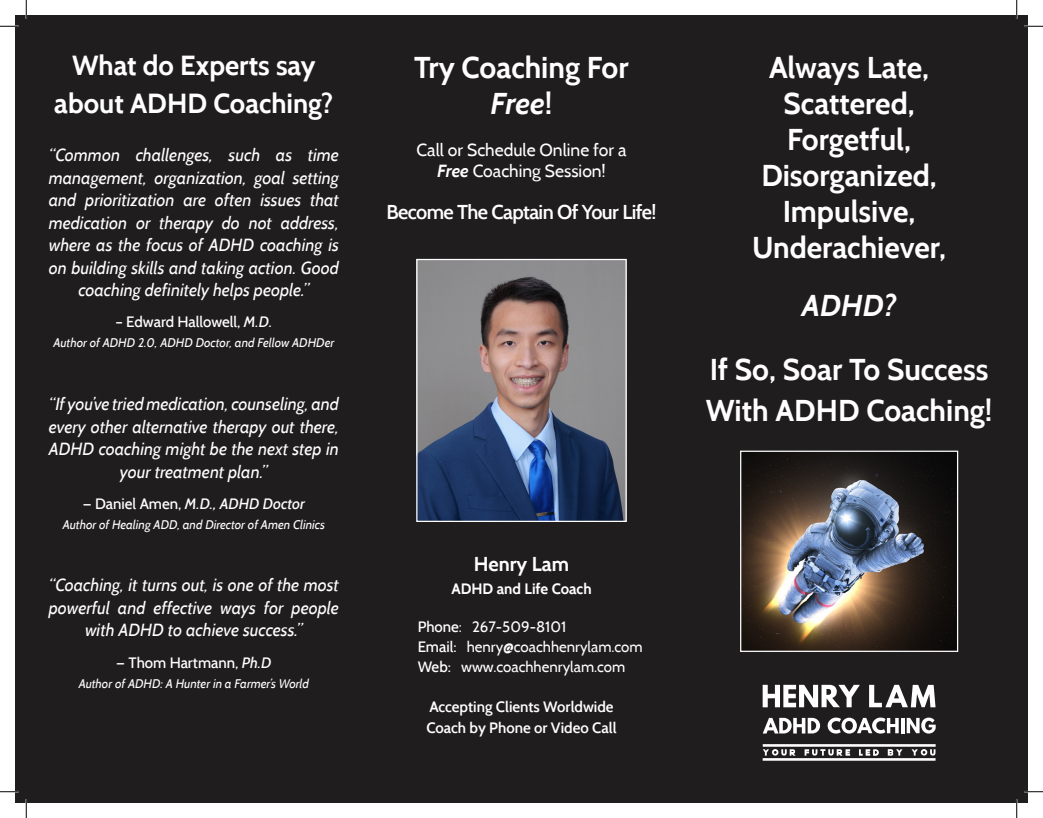
<style>
.page{position:relative;width:1043px;height:818px;background:#fff}
.page>*{position:absolute;margin:0;border:0;box-sizing:border-box;transform-origin:0 0}
.t1{font:700 30px/36px "Cabin";color:#fff;text-align:center}
.t2{font:italic 700 30px "Cabin";color:#fff}
.t3{font:700 27.5px/37.5px "Cabin";color:#fff;text-align:center}
.t4{font:600 20px "Cabin";letter-spacing:-.03em;color:#fff}
.t5{font:700 20px "Cabin";color:#fff}
.t6{font:italic 17.5px/22.5px "Cabin";color:#fff;text-align:center}
.t7{font:17.5px/21px "Cabin";color:#fff;text-align:center}
.t8{font:15px "Cabin";color:#fff}
.t9{font:600 15px "Cabin";color:#fff}
.t10{font:500 15px "Cabin";color:#fff}
.t11{font:italic 500 15px "Cabin";color:#fff}
.t12{font:700 15px "Cabin";color:#fff}
.t13{font:italic 12.5px "Cabin";color:#fff}
.s1{font-style:italic}
.s2{font-style:normal}
.s3{font-weight:700;font-style:italic}
.s4{font-weight:500}
</style>
<div class="page">
<div style="left:15px;top:15px;width:1013px;height:787px;background:#201d1e"></div>
<img style="left:418px;top:261px;width:206px;height:259px">
<div style="left:416px;top:259px;width:210px;height:263px;border:1px solid #fff"></div>
<img style="left:742px;top:452px;width:214px;height:198px">
<div style="left:740px;top:450px;width:218px;height:202px;border:1px solid #fff"></div>
<hr style="left:762px;top:758px;width:173px;height:2px;background:#fff">
<svg style="left:763px;top:749px;width:32px;height:6px"></svg>
<svg style="left:804px;top:749px;width:46px;height:6px"></svg>
<svg style="left:859px;top:749px;width:19px;height:6px"></svg>
<svg style="left:887px;top:749px;width:15px;height:6px"></svg>
<svg style="left:911px;top:749px;width:24px;height:6px"></svg>
<hr style="left:762px;top:744px;width:173px;height:2px;background:#fff">
<svg style="left:762px;top:684px;width:97px;height:23px"></svg>
<svg style="left:869px;top:684px;width:66px;height:23px"></svg>
<svg style="left:827px;top:717px;width:71px;height:16px"></svg>
<hr style="left:901px;top:717px;width:3px;height:16px;background:#fff">
<svg style="left:906px;top:717px;width:29px;height:16px"></svg>
<svg style="left:763px;top:717px;width:57px;height:16px"></svg>
<svg style="left:0;top:25px;width:19px;height:2px"></svg>
<svg style="left:1024px;top:25px;width:18px;height:2px"></svg>
<svg style="left:0;top:790px;width:19px;height:2px"></svg>
<svg style="left:1024px;top:790px;width:18px;height:2px"></svg>
<svg style="left:25px;top:0;width:2px;height:19px"></svg>
<svg style="left:25px;top:799px;width:2px;height:19px"></svg>
<svg style="left:1016px;top:0;width:1px;height:19px"></svg>
<svg style="left:1015px;top:799px;width:2px;height:19px"></svg>
<p class="t3" style="left:54px;top:47px;width:280px">What do Experts say about ADHD Coaching?</p>
<p class="t6" style="left:49px;top:144px;width:292px">“Common challenges, such as time management, organization, goal setting and prioritization are often issues that medication or therapy do not address, where as the focus of ADHD coaching is on building skills and taking action. Good coaching definitely helps people.”</p>
<p class="t10" style="left:115px;top:313px;width:158px">– Edward Hallowell, <span class="s1">M.D.</span></p>
<p class="t13" style="left:53px;top:335px;width:282px">Author of ADHD 2.0, ADHD Doctor, and Fellow ADHDer</p>
<p class="t6" style="left:49px;top:392px;width:292px">“If you’ve tried medication, counseling, and every other alternative therapy out there, ADHD coaching might be the next step in your treatment plan.”</p>
<p class="t11" style="left:83px;top:494px;width:223px"><span class="s2">— Daniel Amen,</span> M.D., ADHD Doctor</p>
<p class="t13" style="left:63px;top:516px;width:264px">Author of Healing ADD, and Director of Amen Clinics</p>
<p class="t6" style="left:49px;top:574px;width:292px">“Coaching, it turns out, is one of the most powerful and effective ways for people with ADHD to achieve success.”</p>
<p class="t10" style="left:116px;top:653px;width:157px">— Thom Hartmann, <span class="s1">Ph.D</span></p>
<p class="t13" style="left:79px;top:675px;width:232px">Author of ADHD: A Hunter in a Farmer’s World</p>
<p class="t1" style="left:414px;top:49px;width:216px">Try Coaching For<br><span class="s1">Free</span>!</p>
<p class="t7" style="left:416px;top:139px;width:211px">Call or Schedule Online for a<br><span class="s3">Free</span> Coaching Session!</p>
<p class="t4" style="left:386px;top:200px;width:271px">Become The Captain Of Your Life!</p>
<p class="t5" style="left:474px;top:551px;width:97px">Henry Lam</p>
<p class="t12" style="left:451px;top:580px;width:142px">ADHD and Life Coach</p>
<p class="t8" style="left:418px;top:617px;width:150px"><span class="s4">Phone</span>: 267-509-8101</p>
<p class="t8" style="left:418px;top:637px;width:226px"><span class="s4">Email:</span> henry@coachhenrylam.com</p>
<p class="t8" style="left:418px;top:657px;width:209px"><span class="s4">Web:</span> www.coachhenrylam.com</p>
<p class="t9" style="left:429px;top:697px;width:186px">Accepting Clients Worldwide</p>
<p class="t9" style="left:426px;top:718px;width:192px">Coach by Phone or Video Call</p>
<p class="t1" style="left:769px;top:49px;width:162px">Always Late,</p>
<p class="t1" style="left:783px;top:85px;width:133px">Scattered,</p>
<p class="t1" style="left:787px;top:121px;width:125px">Forgetful,</p>
<p class="t1" style="left:761px;top:157px;width:177px">Disorganized,</p>
<p class="t1" style="left:782px;top:193px;width:134px">Impulsive,</p>
<p class="t1" style="left:752px;top:229px;width:196px">Underachiever,</p>
<p class="t2" style="left:802px;top:288px;width:96px">ADHD?</p>
<p class="t1" style="left:710px;top:351px;width:280px">If So, Soar To Success</p>
<p class="t1" style="left:706px;top:393px;width:288px">With ADHD Coaching!</p>
</div>
